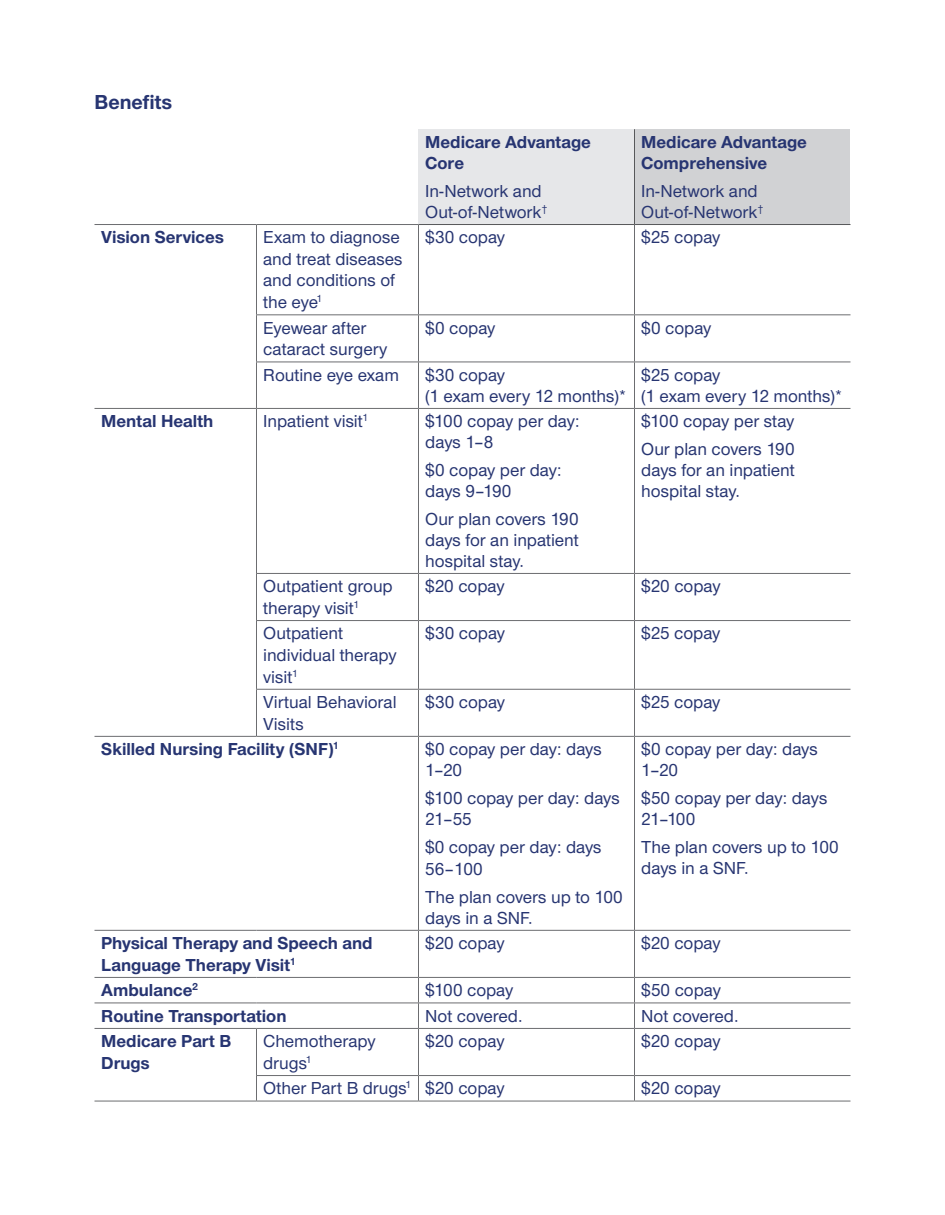
<style>
.page{position:relative;width:945px;height:1215px;background:#fff}
.page>*{position:absolute;margin:0;border:0;box-sizing:border-box;transform-origin:0 0}
.t1{font:700 21px "UHC Sans";color:#273572}
.t2{font:500 18px/21px "UHC Sans";color:#273572}
.t3{font:700 18px/21px "UHC Sans";color:#273572}
</style>
<div class="page">
<div style="left:418px;top:129px;width:216px;height:96px;background:#e6e7e9"></div>
<div style="left:634px;top:129px;width:216px;height:96px;background:#d1d2d4"></div>
<hr style="left:94px;top:224px;width:162px;height:1px;background:#6c6d70">
<hr style="left:256px;top:224px;width:163px;height:1px;background:#6c6d70">
<hr style="left:256px;top:225px;width:1px;height:89px;background:#6c6d70">
<hr style="left:418px;top:225px;width:1px;height:89px;background:#6c6d70">
<hr style="left:634px;top:225px;width:1px;height:89px;background:#6c6d70">
<hr style="left:256px;top:314px;width:162px;height:1px;background:#6c6d70">
<hr style="left:256px;top:315px;width:1px;height:47px;background:#6c6d70">
<hr style="left:418px;top:314px;width:216px;height:1px;background:#6c6d70">
<hr style="left:418px;top:315px;width:1px;height:47px;background:#6c6d70">
<hr style="left:634px;top:314px;width:216px;height:1px;background:#6c6d70">
<hr style="left:634px;top:315px;width:1px;height:47px;background:#6c6d70">
<hr style="left:256px;top:362px;width:162px;height:1px;background:#6c6d70">
<hr style="left:256px;top:362px;width:1px;height:46px;background:#6c6d70">
<hr style="left:418px;top:362px;width:216px;height:1px;background:#6c6d70">
<hr style="left:418px;top:362px;width:1px;height:46px;background:#6c6d70">
<hr style="left:634px;top:362px;width:216px;height:1px;background:#6c6d70">
<hr style="left:634px;top:362px;width:1px;height:46px;background:#6c6d70">
<hr style="left:94px;top:408px;width:162px;height:1px;background:#6c6d70">
<hr style="left:256px;top:408px;width:162px;height:1px;background:#6c6d70">
<hr style="left:256px;top:409px;width:1px;height:164px;background:#6c6d70">
<hr style="left:418px;top:408px;width:216px;height:1px;background:#6c6d70">
<hr style="left:418px;top:409px;width:1px;height:164px;background:#6c6d70">
<hr style="left:634px;top:408px;width:216px;height:1px;background:#6c6d70">
<hr style="left:634px;top:409px;width:1px;height:164px;background:#6c6d70">
<hr style="left:256px;top:573px;width:162px;height:1px;background:#6c6d70">
<hr style="left:256px;top:574px;width:1px;height:46px;background:#6c6d70">
<hr style="left:418px;top:573px;width:216px;height:1px;background:#6c6d70">
<hr style="left:418px;top:574px;width:1px;height:46px;background:#6c6d70">
<hr style="left:634px;top:573px;width:216px;height:1px;background:#6c6d70">
<hr style="left:634px;top:574px;width:1px;height:46px;background:#6c6d70">
<hr style="left:256px;top:620px;width:162px;height:1px;background:#6c6d70">
<hr style="left:256px;top:621px;width:1px;height:68px;background:#6c6d70">
<hr style="left:418px;top:620px;width:216px;height:1px;background:#6c6d70">
<hr style="left:418px;top:621px;width:1px;height:68px;background:#6c6d70">
<hr style="left:634px;top:620px;width:216px;height:1px;background:#6c6d70">
<hr style="left:634px;top:621px;width:1px;height:68px;background:#6c6d70">
<hr style="left:256px;top:690px;width:1px;height:46px;background:#6c6d70">
<hr style="left:418px;top:689px;width:216px;height:1px;background:#6c6d70">
<hr style="left:418px;top:690px;width:1px;height:46px;background:#6c6d70">
<hr style="left:634px;top:689px;width:216px;height:1px;background:#6c6d70">
<hr style="left:634px;top:690px;width:1px;height:46px;background:#6c6d70">
<hr style="left:256px;top:689px;width:162px;height:1px;background:#6c6d70">
<hr style="left:94px;top:736px;width:162px;height:1px;background:#6c6d70">
<hr style="left:256px;top:736px;width:162px;height:1px;background:#6c6d70">
<hr style="left:418px;top:736px;width:216px;height:1px;background:#6c6d70">
<hr style="left:418px;top:737px;width:1px;height:193px;background:#6c6d70">
<hr style="left:634px;top:736px;width:216px;height:1px;background:#6c6d70">
<hr style="left:634px;top:737px;width:1px;height:193px;background:#6c6d70">
<hr style="left:94px;top:930px;width:162px;height:1px;background:#6c6d70">
<hr style="left:256px;top:930px;width:162px;height:1px;background:#6c6d70">
<hr style="left:418px;top:930px;width:216px;height:1px;background:#6c6d70">
<hr style="left:418px;top:931px;width:1px;height:46px;background:#6c6d70">
<hr style="left:634px;top:930px;width:216px;height:1px;background:#6c6d70">
<hr style="left:634px;top:931px;width:1px;height:46px;background:#6c6d70">
<hr style="left:94px;top:977px;width:162px;height:1px;background:#6c6d70">
<hr style="left:256px;top:977px;width:162px;height:1px;background:#6c6d70">
<hr style="left:418px;top:977px;width:216px;height:1px;background:#6c6d70">
<hr style="left:634px;top:977px;width:216px;height:1px;background:#6c6d70">
<svg style="left:418px;top:978px;width:1px;height:50px"></svg>
<svg style="left:634px;top:978px;width:1px;height:50px"></svg>
<hr style="left:94px;top:1003px;width:162px;height:1px;background:#6c6d70">
<hr style="left:256px;top:1003px;width:162px;height:1px;background:#6c6d70">
<hr style="left:94px;top:1028px;width:162px;height:1px;background:#6c6d70">
<hr style="left:94px;top:1101px;width:162px;height:1px;background:#6c6d70">
<hr style="left:418px;top:1003px;width:216px;height:1px;background:#6c6d70">
<hr style="left:634px;top:1003px;width:216px;height:1px;background:#6c6d70">
<hr style="left:256px;top:1028px;width:162px;height:1px;background:#6c6d70">
<hr style="left:256px;top:1029px;width:1px;height:46px;background:#6c6d70">
<hr style="left:418px;top:1028px;width:216px;height:1px;background:#6c6d70">
<hr style="left:418px;top:1029px;width:1px;height:46px;background:#6c6d70">
<hr style="left:634px;top:1028px;width:216px;height:1px;background:#6c6d70">
<hr style="left:634px;top:1029px;width:1px;height:46px;background:#6c6d70">
<hr style="left:256px;top:1075px;width:162px;height:1px;background:#6c6d70">
<svg style="left:256px;top:1076px;width:1px;height:25px"></svg>
<hr style="left:418px;top:1075px;width:216px;height:1px;background:#6c6d70">
<svg style="left:418px;top:1076px;width:1px;height:25px"></svg>
<hr style="left:634px;top:1075px;width:216px;height:1px;background:#6c6d70">
<svg style="left:634px;top:1076px;width:1px;height:25px"></svg>
<hr style="left:256px;top:1101px;width:162px;height:1px;background:#6c6d70">
<hr style="left:418px;top:1101px;width:216px;height:1px;background:#6c6d70">
<hr style="left:634px;top:1101px;width:216px;height:1px;background:#6c6d70">
<hr style="left:634px;top:224px;width:216px;height:1px;background:#57585a">
<hr style="left:634px;top:129px;width:1px;height:95px;background:#57585a">
<hr style="left:419px;top:224px;width:215px;height:1px;background:#57585a">
<p class="t1" style="left:94px;top:87px;width:79px">Benefits</p>
<p class="t3" style="left:425px;top:131px;width:167px">Medicare Advantage<br>Core</p>
<p class="t2" style="left:425px;top:180px;width:124px">In-Network and<br>Out-of-Network<sup>†</sup></p>
<p class="t3" style="left:641px;top:131px;width:167px">Medicare Advantage<br>Comprehensive</p>
<p class="t2" style="left:641px;top:180px;width:124px">In-Network and<br>Out-of-Network<sup>†</sup></p>
<p class="t3" style="left:101px;top:226px;width:124px">Vision Services</p>
<p class="t2" style="left:263px;top:226px;width:141px;line-height:21.6px">Exam to diagnose and treat diseases and conditions of the eye<sup>1</sup></p>
<p class="t2" style="left:425px;top:226px;width:81px">$30 copay</p>
<p class="t2" style="left:641px;top:226px;width:81px">$25 copay</p>
<p class="t2" style="left:263px;top:316px;width:126px;line-height:21.6px">Eyewear after cataract surgery</p>
<p class="t2" style="left:425px;top:316px;width:72px">$0 copay</p>
<p class="t2" style="left:641px;top:316px;width:72px">$0 copay</p>
<p class="t2" style="left:263px;top:363px;width:137px">Routine eye exam</p>
<p class="t2" style="left:425px;top:363px;width:204px">$30 copay<br>(1 exam every 12 months)*</p>
<p class="t2" style="left:641px;top:363px;width:204px">$25 copay<br>(1 exam every 12 months)*</p>
<p class="t3" style="left:101px;top:410px;width:114px">Mental Health</p>
<p class="t2" style="left:263px;top:410px;width:106px">Inpatient visit<sup>1</sup></p>
<p class="t2" style="left:425px;top:410px;width:156px">$100 copay per day: days 1–8</p>
<p class="t2" style="left:425px;top:459px;width:138px">$0 copay per day: days 9–190</p>
<p class="t2" style="left:425px;top:507px;width:155px;text-align:justify">Our plan covers 190 days for an inpatient hospital stay.</p>
<p class="t2" style="left:641px;top:407px;width:155px;line-height:27.8px">$100 copay per stay<br>Our plan covers 190</p>
<p class="t2" style="left:641px;top:459px;width:155px">days for an inpatient hospital stay.</p>
<p class="t2" style="left:263px;top:575px;width:131px;line-height:21.6px">Outpatient group therapy visit<sup>1</sup></p>
<p class="t2" style="left:425px;top:575px;width:81px">$20 copay</p>
<p class="t2" style="left:641px;top:575px;width:81px">$20 copay</p>
<p class="t2" style="left:263px;top:622px;width:135px;line-height:21.6px">Outpatient individual therapy visit<sup>1</sup></p>
<p class="t2" style="left:425px;top:622px;width:81px">$30 copay</p>
<p class="t2" style="left:641px;top:622px;width:81px">$25 copay</p>
<p class="t2" style="left:263px;top:690px;width:135px;line-height:21.6px">Virtual Behavioral<br>Visits</p>
<p class="t2" style="left:425px;top:691px;width:81px">$30 copay</p>
<p class="t2" style="left:641px;top:691px;width:81px">$25 copay</p>
<p class="t3" style="left:101px;top:738px;width:239px">Skilled Nursing Facility (SNF)<sup>1</sup></p>
<p class="t2" style="left:425px;top:738px;width:178px">$0 copay per day: days<br>1–20</p>
<p class="t2" style="left:425px;top:787px;width:196px">$100 copay per day: days<br>21–55</p>
<p class="t2" style="left:425px;top:836px;width:178px;line-height:21.6px">$0 copay per day: days<br>56–100</p>
<p class="t2" style="left:425px;top:885px;width:199px">The plan covers up to 100 days in a SNF.</p>
<p class="t2" style="left:641px;top:738px;width:178px">$0 copay per day: days<br>1–20</p>
<p class="t2" style="left:641px;top:787px;width:188px">$50 copay per day: days<br>21–100</p>
<p class="t2" style="left:641px;top:835px;width:199px">The plan covers up to 100 days in a SNF.</p>
<p class="t3" style="left:101px;top:932px;width:273px;line-height:21.6px">Physical Therapy and Speech and<br>Language Therapy Visit<sup>1</sup></p>
<p class="t2" style="left:425px;top:932px;width:81px">$20 copay</p>
<p class="t2" style="left:641px;top:932px;width:81px">$20 copay</p>
<p class="t3" style="left:101px;top:979px;width:99px">Ambulance<sup>2</sup></p>
<p class="t2" style="left:425px;top:979px;width:90px">$100 copay</p>
<p class="t2" style="left:641px;top:979px;width:81px">$50 copay</p>
<p class="t3" style="left:101px;top:1005px;width:187px">Routine Transportation</p>
<p class="t2" style="left:425px;top:1004px;width:99px">Not covered.</p>
<p class="t2" style="left:641px;top:1004px;width:99px">Not covered.</p>
<p class="t3" style="left:101px;top:1030px;width:132px;line-height:21.6px">Medicare Part B<br>Drugs</p>
<p class="t2" style="left:263px;top:1030px;width:114px;line-height:21.6px">Chemotherapy drugs<sup>1</sup></p>
<p class="t2" style="left:425px;top:1030px;width:81px">$20 copay</p>
<p class="t2" style="left:641px;top:1030px;width:81px">$20 copay</p>
<p class="t2" style="left:263px;top:1077px;width:243px">Other Part B drugs<sup>1</sup> $20 copay</p>
<p class="t2" style="left:641px;top:1077px;width:81px">$20 copay</p>
</div>
